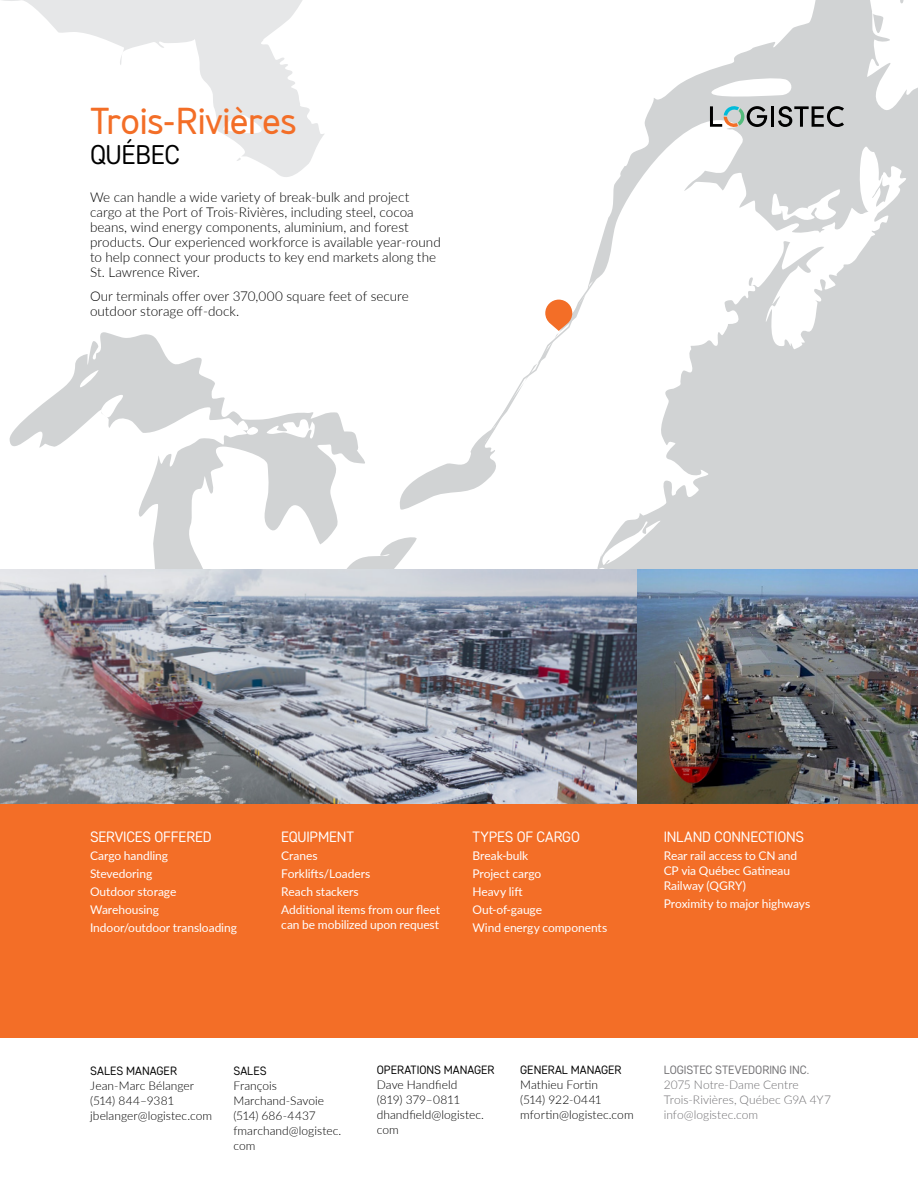
<style>
.page{position:relative;width:918px;height:1188px;background:#fff}
.page>*{position:absolute;margin:0;border:0;box-sizing:border-box;transform-origin:0 0}
.t1{font:700 37.5px "Merlo";letter-spacing:-.015em;color:#f36e27}
.t2{font:27px "Core Sans DS35";letter-spacing:-.02em;color:#000}
.t3{font:15px "Core Sans DS35";letter-spacing:-.015em;color:#fff}
.t4{font:300 13.5px/15px "Lato";color:#000}
.t5{font:12px/18px "Lato";letter-spacing:-.005em;color:#fff}
.t6{font:300 12px/15px "Lato";color:#000}
.t7{font:300 12px/15px "Lato";color:#717073}
.t8{font:12px "Core Sans DS35";letter-spacing:-.005em;color:#000}
.t9{font:12px "Core Sans DS35";letter-spacing:-.005em;color:#717073}
</style>
<div class="page">
<div style="left:0;top:804px;width:918px;height:234px;background:#f36e27"></div>
<svg style="left:0;top:0;width:918px;height:570px"></svg>
<svg style="left:480px;top:271px;width:121px;height:179px"></svg>
<img style="left:0;top:570px;width:918px;height:234px">
<svg style="left:668px;top:76px;width:176px;height:51px"></svg>
<h1 class="t1" style="left:90px;top:99px;width:208px">Trois-Rivières</h1>
<h2 class="t2" style="left:90px;top:138px;width:92px">QUÉBEC</h2>
<p class="t4" style="left:90px;top:190px;width:352px">We can handle a wide variety of break-bulk and project cargo at the Port of Trois-Rivières, including steel, cocoa beans, wind energy components, aluminium, and forest products. Our experienced workforce is available year-round to help connect your products to key end markets along the St. Lawrence River.</p>
<p class="t4" style="left:90px;top:289px;width:320px">Our terminals offer over 370,000 square feet of secure outdoor storage off-dock.</p>
<p class="t3" style="left:90px;top:827px;width:123px">SERVICES OFFERED</p>
<p class="t5" style="left:90px;top:846px;width:148px">Cargo handling<br>Stevedoring<br>Outdoor storage<br>Warehousing<br>Indoor/outdoor transloading</p>
<p class="t3" style="left:281px;top:827px;width:74px">EQUIPMENT</p>
<p class="t5" style="left:281px;top:846px;width:160px">Cranes<br>Forklifts/Loaders<br>Reach stackers<br>Additional items from our fleet</p>
<p class="t5" style="left:281px;top:915px;width:159px">can be mobilized upon request</p>
<p class="t3" style="left:472px;top:827px;width:109px">TYPES OF CARGO</p>
<p class="t5" style="left:472px;top:846px;width:136px">Break-bulk<br>Project cargo<br>Heavy lift<br>Out-of-gauge<br>Wind energy components</p>
<p class="t3" style="left:664px;top:827px;width:142px">INLAND CONNECTIONS</p>
<p class="t5" style="left:664px;top:847px;width:135px;line-height:15px">Rear rail access to CN and<br>CP via Québec Gatineau<br>Railway (QGRY)</p>
<p class="t5" style="left:664px;top:894px;width:148px">Proximity to major highways</p>
<p class="t8" style="left:90px;top:1063px;width:88px">SALES MANAGER</p>
<p class="t6" style="left:90px;top:1078px;width:123px">Jean-Marc Bélanger (514) 844–9381 jbelanger@logistec.com</p>
<p class="t8" style="left:233px;top:1063px;width:35px">SALES</p>
<p class="t6" style="left:233px;top:1078px;width:109px">François<br>Marchand-Savoie (514) 686-4437 fmarchand@logistec. com</p>
<p class="t8" style="left:377px;top:1062px;width:119px">OPERATIONS MANAGER</p>
<p class="t6" style="left:377px;top:1076px;width:109px">Dave Handfield (819) 379–0811 dhandfield@logistec. com</p>
<p class="t8" style="left:520px;top:1062px;width:103px">GENERAL MANAGER</p>
<p class="t6" style="left:520px;top:1076px;width:115px">Mathieu Fortin<br>(514) 922-0441 mfortin@logistec.com</p>
<p class="t9" style="left:664px;top:1062px;width:147px">LOGISTEC STEVEDORING INC.</p>
<p class="t7" style="left:664px;top:1076px;width:169px">2075 Notre-Dame Centre<br>Trois-Rivières, Québec G9A 4Y7 info@logistec.com</p>
</div>
